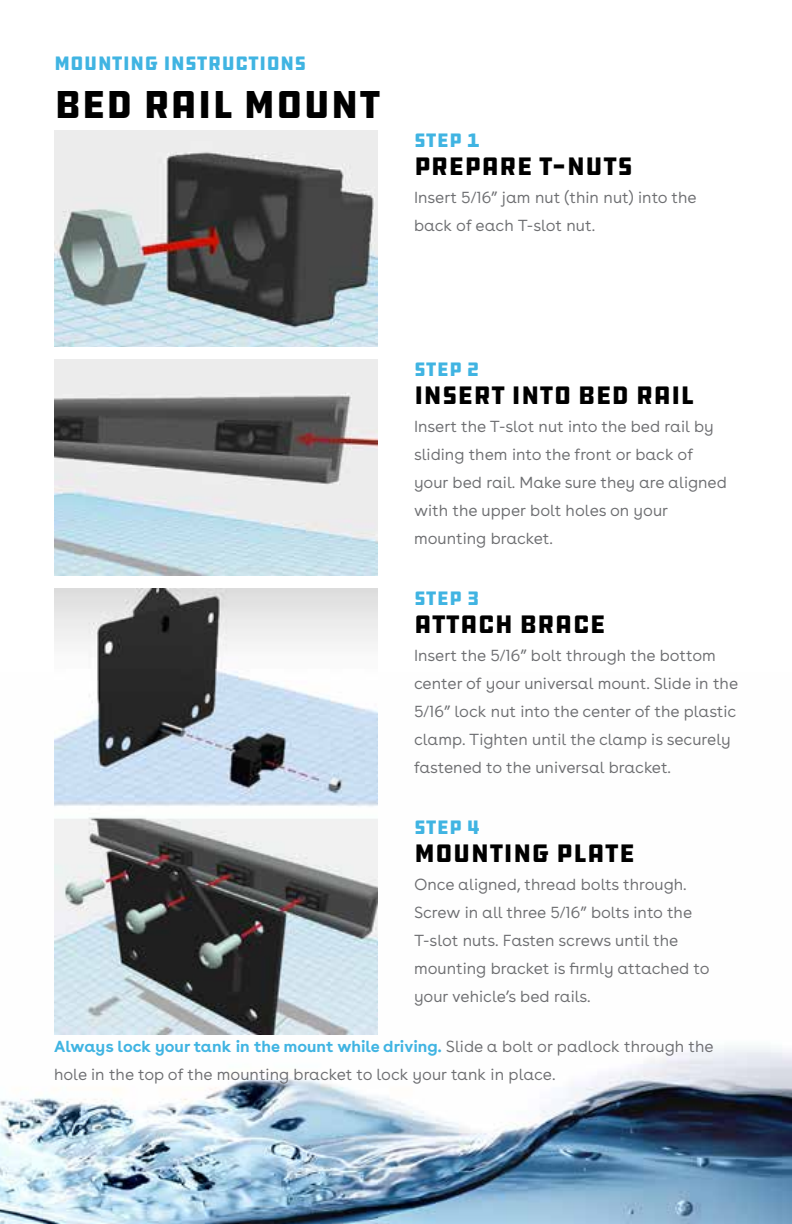
<style>
.page{position:relative;width:792px;height:1224px;background:#fff}
.page>*{position:absolute;margin:0;border:0;box-sizing:border-box;transform-origin:0 0}
.t1{font:40px "DDC Hardware";color:#000}
.t2{font:26px "DDC Hardware";color:#000}
.t3{font:20px "DDC Hardware";color:#40b4e2}
.t4{font:300 16px/28px "Buenos Aires";color:#6d6e71}
.s1{font-weight:700;color:#40b4e2}
</style>
<div class="page">
<img style="left:0;top:1034px;width:792px;height:190px">
<img style="left:54px;top:131px;width:324px;height:216px">
<img style="left:54px;top:360px;width:324px;height:216px">
<img style="left:54px;top:589px;width:324px;height:445px">
<p class="t3" style="left:54px;top:51px;width:254px">MOUNTING INSTRUCTIONS</p>
<h1 class="t1" style="left:54px;top:79px;width:328px">BED RAIL MOUNT</h1>
<p class="t3" style="left:414px;top:128px;width:67px">STEP 1</p>
<h2 class="t2" style="left:414px;top:150px;width:220px">PREPARE T-NUTS</h2>
<p class="t4" style="left:414px;top:184px;width:284px">Insert 5/16” jam nut (thin nut) into the back of each T-slot nut.</p>
<p class="t3" style="left:414px;top:357px;width:67px">STEP 2</p>
<h2 class="t2" style="left:414px;top:379px;width:282px">INSERT INTO BED RAIL</h2>
<p class="t4" style="left:414px;top:413px;width:314px">Insert the T-slot nut into the bed rail by sliding them into the front or back of your bed rail. Make sure they are aligned with the upper bolt holes on your mounting bracket.</p>
<p class="t3" style="left:414px;top:586px;width:67px">STEP 3</p>
<h2 class="t2" style="left:414px;top:608px;width:193px">ATTACH BRACE</h2>
<p class="t4" style="left:414px;top:642px;width:326px">Insert the 5/16” bolt through the bottom center of your universal mount. Slide in the 5/16” lock nut into the center of the plastic clamp. Tighten until the clamp is securely fastened to the universal bracket.</p>
<p class="t3" style="left:414px;top:815px;width:67px">STEP 4</p>
<h2 class="t2" style="left:414px;top:837px;width:222px">MOUNTING PLATE</h2>
<p class="t4" style="left:414px;top:872px;width:297px">Once aligned, thread bolts through.<br>Screw in all three 5/16” bolts into the T-slot nuts. Fasten screws until the mounting bracket is firmly attached to your vehicle’s bed rails.</p>
<p class="t4" style="left:54px;top:1034px;width:661px"><span class="s1">Always lock your tank in the mount while driving.</span> Slide a bolt or padlock through the hole in the top of the mounting bracket to lock your tank in place.</p>
</div>
